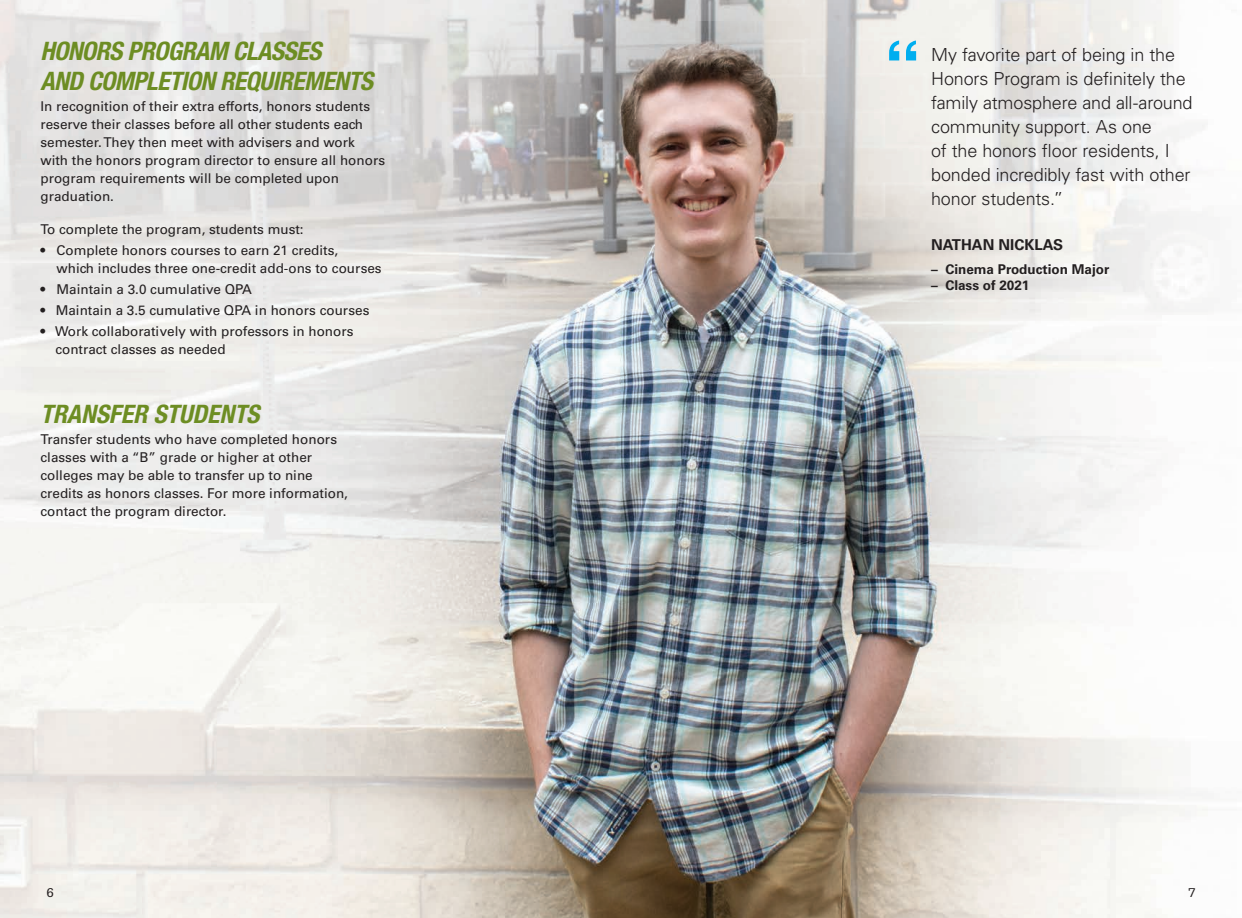
<style>
.page{position:relative;width:1242px;height:918px;background:#fff}
.page>*{position:absolute;margin:0;border:0;box-sizing:border-box;transform-origin:0 0}
.T-Head__4-Sq_pages{font:italic 700 condensed 25.5px/30px "Helvetica Neue";letter-spacing:-.02em;color:#6d8d23}
.T-Head__4-Sq_pages-2{font:italic 700 condensed 25.5px "Helvetica Neue";color:#6d8d23}
.Quote_Attributes{font:300 18px/24px "Univers";letter-spacing:-.01em;color:#231f20}
.Quote_Attributes-2{font:700 15px "Univers";color:#231f20}
.t1{font:13.5px/18px "Univers";color:#231f20}
.Quote_Attributes-3{font:700 13.5px "Univers";color:#231f20}
.t2{font:13.5px "Serifa";color:#231f20}
</style>
<div class="page">
<img style="left:0;top:0;width:1208px;height:918px">
<svg style="left:889px;top:41px;width:27px;height:19px"></svg>
<p class="T-Head__4-Sq_pages" style="left:40px;top:36px;width:334px">HONORS PROGRAM CLASSES<br>AND COMPLETION REQUIREMENTS</p>
<p class="t1" style="left:40px;top:98px;width:346px">In recognition of their extra efforts, honors students reserve their classes before all other students each semester. They then meet with advisers and work with the honors program director to ensure all honors program requirements will be completed upon graduation.</p>
<p class="t1" style="left:40px;top:221px;width:265px">To complete the program, students must:</p>
<p class="t1" style="left:57px;top:242px;width:327px;text-indent:-16px">• Complete honors courses to earn 21 credits,<br>which includes three one-credit add-ons to courses</p>
<p class="t1" style="left:40px;top:281px;width:213px">• Maintain a 3.0 cumulative QPA</p>
<p class="t1" style="left:40px;top:302px;width:330px">• Maintain a 3.5 cumulative QPA in honors courses</p>
<p class="t1" style="left:55px;top:323px;width:300px;text-indent:-15px">• Work collaboratively with professors in honors contract classes as needed</p>
<p class="T-Head__4-Sq_pages-2" style="left:40px;top:398px;width:221px">TRANSFER STUDENTS</p>
<p class="t1" style="left:40px;top:430px;width:309px">Transfer students who have completed honors classes with a “B” grade or higher at other colleges may be able to transfer up to nine credits as honors classes. For more information, contact the program director.</p>
<p class="Quote_Attributes" style="left:931px;top:43px;width:263px">My favorite part of being in the<br>Honors Program is definitely the family atmosphere and all-around community support. As one<br>of the honors floor residents, I bonded incredibly fast with other honor students.”</p>
<p class="Quote_Attributes-2" style="left:931px;top:236px;width:134px">NATHAN NICKLAS</p>
<p class="Quote_Attributes-3" style="left:931px;top:261px;width:180px">– Cinema Production Major</p>
<p class="Quote_Attributes-3" style="left:931px;top:277px;width:100px">– Class of 2021</p>
<p class="t2" style="left:46px;top:885px;width:9px">6</p>
<p class="t2" style="left:1188px;top:885px;width:9px">7</p>
</div>
